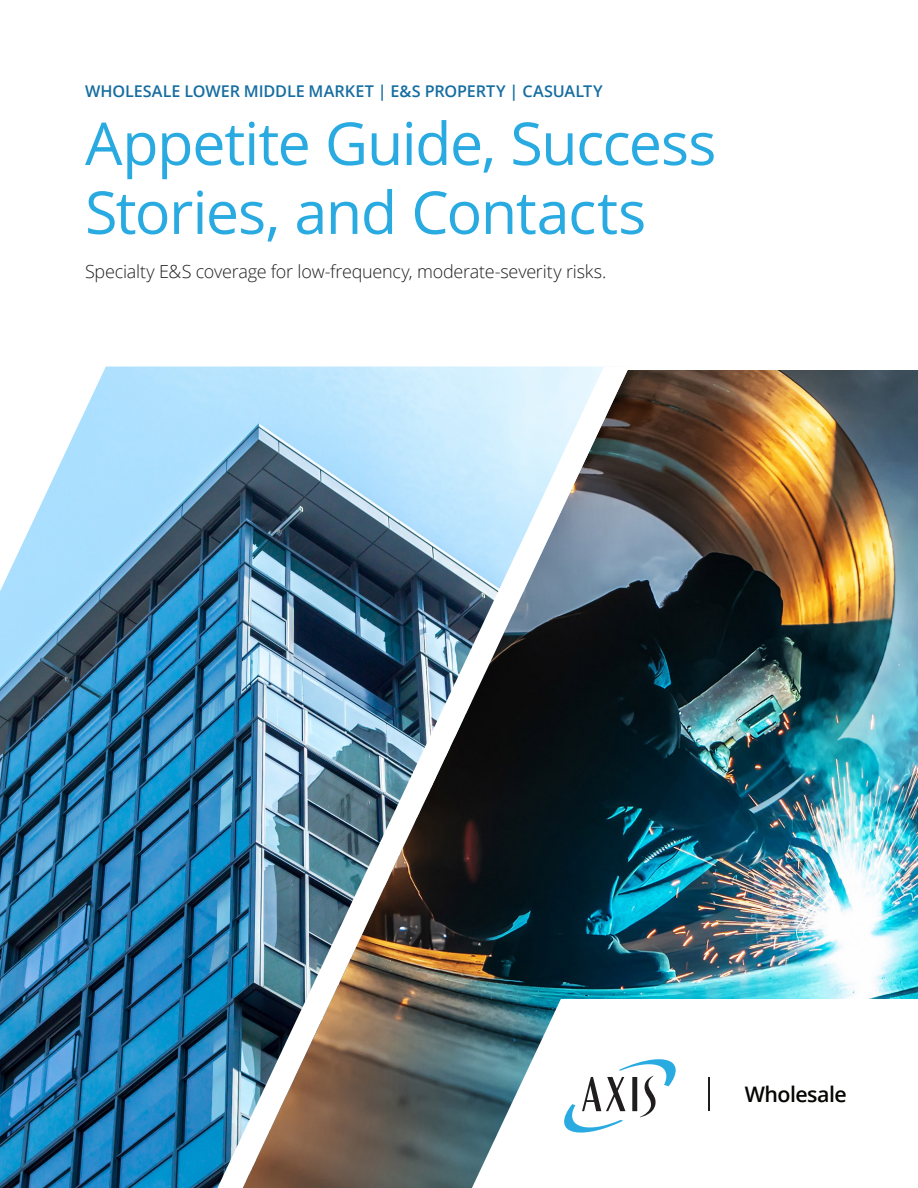
<style>
.page{position:relative;width:918px;height:1188px;background:#fff}
.page>*{position:absolute;margin:0;border:0;box-sizing:border-box;transform-origin:0 0}
.t1{font:59.1px/68.8px "Open Sans";letter-spacing:-.025em;color:#29abe2}
.t2{font:600 21.45px "Open Sans";letter-spacing:-.025em;color:#050504}
.t3{font:300 18px "Open Sans";letter-spacing:-.015em;color:#221f1f}
.t4{font:600 16.2px "Open Sans";letter-spacing:-.005em;color:#156da1}
</style>
<div class="page">
<img style="left:629px;top:371px;width:289px;height:628px">
<img style="left:0;top:367px;width:217px;height:821px">
<svg style="left:629px;top:1059px;width:47px;height:59px"></svg>
<hr style="left:708px;top:1077px;width:2px;height:34px;background:#1f1c1d">
<img style="left:217px;top:367px;width:412px;height:821px">
<svg style="left:0;top:366px;width:108px;height:225px"></svg>
<p class="t4" style="left:85px;top:80px;width:519px">WHOLESALE LOWER MIDDLE MARKET | E&amp;S PROPERTY | CASUALTY</p>
<p class="t1" style="left:85px;top:108px;width:633px">Appetite Guide, Success<br>Stories, and Contacts</p>
<p class="t3" style="left:85px;top:259px;width:523px">Specialty E&amp;S coverage for low-frequency, moderate-severity risks.</p>
<p class="t2" style="left:745px;top:1080px;width:104px">Wholesale</p>
</div>
